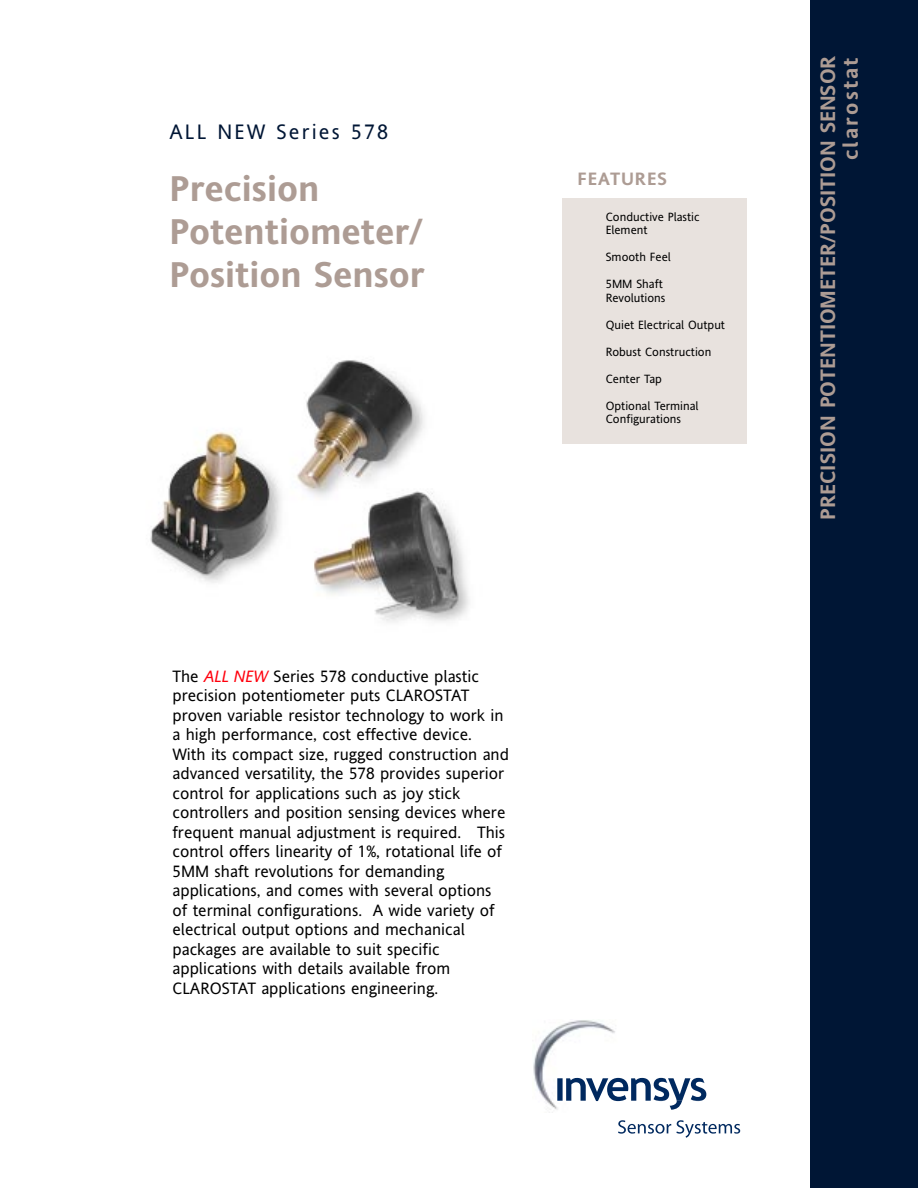
<style>
.page{position:relative;width:918px;height:1188px;background:#fff}
.page>*{position:absolute;margin:0;border:0;box-sizing:border-box;transform-origin:0 0}
.t1{font:700 36px/43.2px "Invensys Andale Sans";color:#ad9c94}
.t2{font:700 21px/22.5px "Invensys Andale Sans";color:#ad9c94;text-align:right}
.t3{font:21px "Invensys Andale Sans";letter-spacing:.105em;color:#001635}
.t4{font:700 18px "Invensys Andale Sans";letter-spacing:.05em;color:#ad9c94}
.t5{font:16.5px/19.5px "Invensys Andale Sans";color:#000}
.t6{font:12px/13.5px "Invensys Andale Sans";color:#000}
.s1{font-style:italic;color:#ff000d}
</style>
<div class="page">
<div style="left:810px;top:0;width:108px;height:1188px;background:#001635"></div>
<img style="left:533px;top:1020px;width:82px;height:93px">
<svg style="left:557px;top:1078px;width:149px;height:32px"></svg>
<svg style="left:618px;top:1120px;width:122px;height:18px"></svg>
<div style="left:562px;top:198px;width:185px;height:246px;background:#e8e2de"></div>
<img style="left:150px;top:360px;width:319px;height:262px">
<p class="t3" style="left:169px;top:124px;width:220px">ALL NEW Series 578</p>
<h1 class="t1" style="left:169px;top:171px;width:257px">Precision<br>Potentiometer/<br>Position Sensor</h1>
<p class="t4" style="left:577px;top:173px;width:91px">FEATURES</p>
<p class="t6" style="left:606px;top:211px;width:95px">Conductive Plastic<br>Element</p>
<p class="t6" style="left:606px;top:252px;width:67px">Smooth Feel</p>
<p class="t6" style="left:606px;top:279px;width:61px">5MM Shaft<br>Revolutions</p>
<p class="t6" style="left:606px;top:319px;width:121px">Quiet Electrical Output</p>
<p class="t6" style="left:606px;top:346px;width:107px">Robust Construction</p>
<p class="t6" style="left:606px;top:373px;width:58px">Center Tap</p>
<p class="t6" style="left:606px;top:400px;width:94px">Optional Terminal<br>Configurations</p>
<p class="t5" style="left:172px;top:668px;width:338px">The <span class="s1">ALL NEW</span> Series 578 conductive plastic precision potentiometer puts CLAROSTAT proven variable resistor technology to work in a high performance, cost effective device.<br>With its compact size, rugged construction and advanced versatility, the 578 provides superior control for applications such as joy stick controllers and position sensing devices where frequent manual adjustment is required. This control offers linearity of 1%, rotational life of 5MM shaft revolutions for demanding applications, and comes with several options of terminal configurations. A wide variety of electrical output options and mechanical packages are available to suit specific applications with details available from CLAROSTAT applications engineering.</p>
<p class="t2" style="left:819px;top:520px;width:465px;rotate:-90deg">PRECISION POTENTIOMETER/POSITION SENSOR clarostat</p>
</div>
